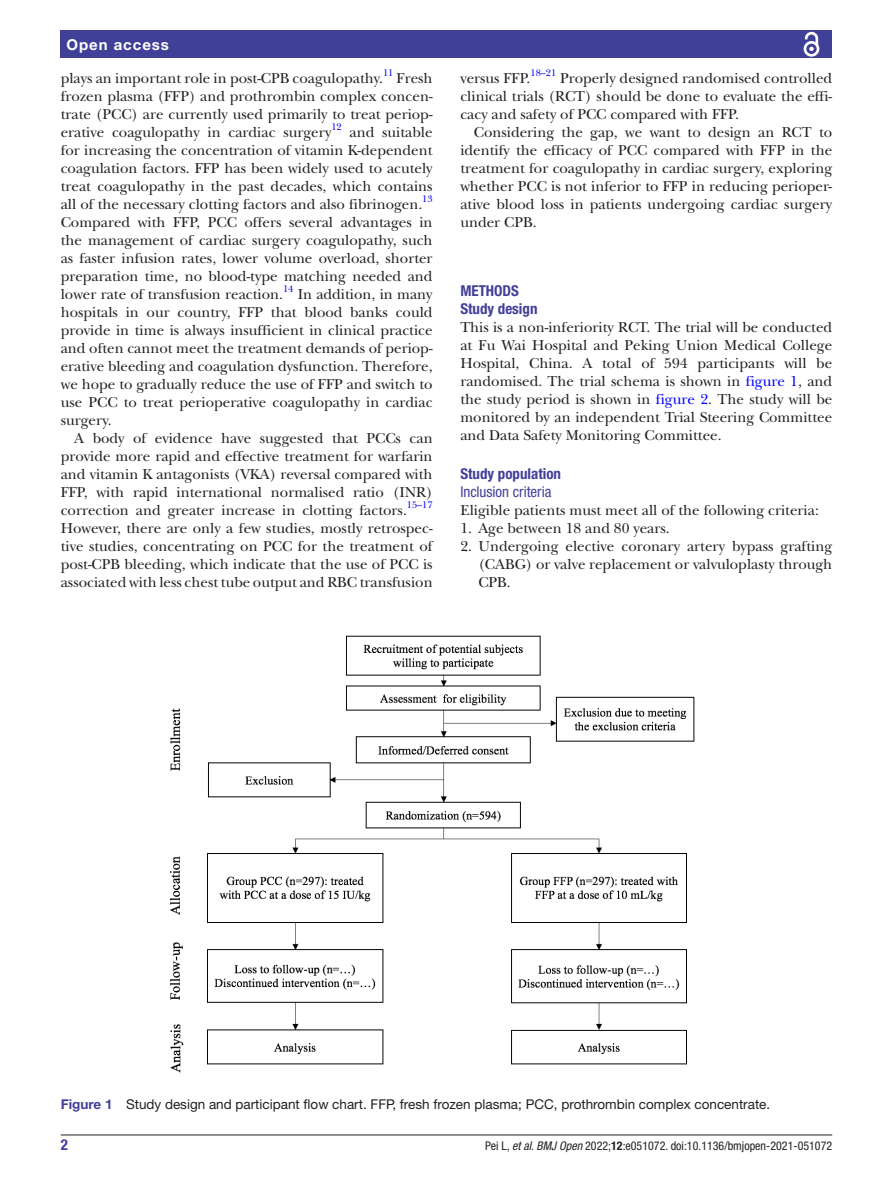
<style>
.page{position:relative;width:893px;height:1191px;background:#fff}
.page>*{position:absolute;margin:0;border:0;box-sizing:border-box;transform-origin:0 0}
.t1{font:15px/18px "New Baskerville";color:#231f20;text-align:justify}
.t2{font:700 condensed 15px/18px "Helvetica Neue LT Std";color:#414099}
.t3{font:condensed 15px "Helvetica Neue LT Std";color:#414099}
.t4{font:700 15px "Helvetica Neue LT Std";letter-spacing:.065em;color:#fff}
.t5{font:13.5px "Helvetica Neue LT Std";color:#231f20}
.t6{font:condensed 12px "Helvetica Neue LT Std";color:#231f20}
.t7{font:9.9px "New Baskerville";color:#00f}
.s1{color:#00f}
.s2{font-weight:700;color:#414099}
.s3{font-style:italic}
.s4{font-weight:700}
</style>
<div class="page">
<hr style="left:61px;top:1134px;width:771px;height:1px;background:#231f20">
<div style="left:61px;top:31px;width:771px;height:27px;background:#414099"></div>
<svg style="left:803px;top:31px;width:17px;height:26px"></svg>
<img style="left:170px;top:635px;width:525px;height:438px">
<p class="t4" style="left:66px;top:35px;width:104px">Open access</p>
<p class="t1" style="left:61px;top:69px;width:324px">plays an important role in post-CPB coagulopathy.</p>
<p class="t7" style="left:383px;top:67px;width:12px">11</p>
<p class="t1" style="left:61px;top:69px;width:373px;text-indent:336px">Fresh frozen plasma (FFP) and prothrombin complex concen&shy;trate (PCC) are currently used primarily to treat periop&shy;erative coagulopathy in cardiac surgery</p>
<p class="t7" style="left:331px;top:121px;width:12px">12</p>
<p class="t1" style="left:61px;top:123px;width:373px;text-indent:289px">and suitable for increasing the concentration of vitamin K-dependent coagulation factors. FFP has been widely used to acutely treat coagulopathy in the past decades, which contains all of the necessary clotting factors and also fibrinogen.</p>
<p class="t7" style="left:422px;top:193px;width:12px">13</p>
<p class="t1" style="left:61px;top:213px;width:373px">Compared with FFP, PCC offers several advantages in the management of cardiac surgery coagulopathy, such as faster infusion rates, lower volume overload, shorter preparation time, no blood-type matching needed and lower rate of transfusion reaction.</p>
<p class="t7" style="left:283px;top:283px;width:12px">14</p>
<p class="t1" style="left:61px;top:285px;width:373px;text-indent:237px">In addition, in many hospitals in our country, FFP that blood banks could provide in time is always insufficient in clinical practice and often cannot meet the treatment demands of periop&shy;erative bleeding and coagulation dysfunction. Therefore, we hope to gradually reduce the use of FFP and switch to use PCC to treat perioperative coagulopathy in cardiac surgery.</p>
<p class="t1" style="left:61px;top:429px;width:373px;text-indent:14px">A body of evidence have suggested that PCCs can provide more rapid and effective treatment for warfarin and vitamin K antagonists (VKA) reversal compared with FFP, with rapid international normalised ratio (INR) correction and greater increase in clotting factors.<sup>15–17<br></sup>However, there are only a few studies, mostly retrospec&shy;tive studies, concentrating on PCC for the treatment of post-CPB bleeding, which indicate that the use of PCC is associated with less chest tube output and RBC transfusion</p>
<p class="t1" style="left:460px;top:69px;width:72px">versus FFP.</p>
<p class="t7" style="left:530px;top:67px;width:27px">18–21</p>
<p class="t1" style="left:460px;top:69px;width:373px;text-indent:100px">Properly designed randomised controlled clinical trials (RCT) should be done to evaluate the effi&shy;cacy and safety of PCC compared with FFP.</p>
<p class="t1" style="left:460px;top:123px;width:373px;text-indent:14px">Considering the gap, we want to design an RCT to identify the efficacy of PCC compared with FFP in the treatment for coagulopathy in cardiac surgery, exploring whether PCC is not inferior to FFP in reducing perioper&shy;ative blood loss in patients undergoing cardiac surgery under CPB.</p>
<p class="t2" style="left:460px;top:281px;width:79px">METHODS<br>Study design</p>
<p class="t1" style="left:460px;top:318px;width:373px">This is a non-inferiority RCT. The trial will be conducted at Fu Wai Hospital and Peking Union Medical College Hospital, China. A total of 594 participants will be randomised. The trial schema is shown in <span class="s1">figure 1</span>, and the study period is shown in <span class="s1">figure 2</span>. The study will be monitored by an independent Trial Steering Committee and Data Safety Monitoring Committee.</p>
<p class="t2" style="left:460px;top:464px;width:102px">Study population</p>
<p class="t3" style="left:460px;top:483px;width:93px">Inclusion criteria</p>
<p class="t1" style="left:460px;top:501px;width:360px">Eligible patients must meet all of the following criteria:</p>
<p class="t1" style="left:460px;top:519px;width:211px">1. Age between 18 and 80 years.</p>
<p class="t1" style="left:478px;top:537px;width:355px;text-indent:-18px">2. Undergoing elective coronary artery bypass grafting (CABG) or valve replacement or valvuloplasty through CPB.</p>
<p class="t5" style="left:61px;top:1096px;width:711px"><span class="s2">Figure 1</span> Study design and participant flow chart. FFP, fresh frozen plasma; PCC, prothrombin complex concentrate.</p>
<p class="t2" style="left:61px;top:1135px;width:9px">2</p>
<p class="t6" style="left:485px;top:1138px;width:348px">Pei L, <span class="s3">et al</span>. <span class="s3">BMJ Open</span> 2022;<span class="s4">12</span>:e051072. doi:10.1136/bmjopen-2021-051072</p>
</div>
